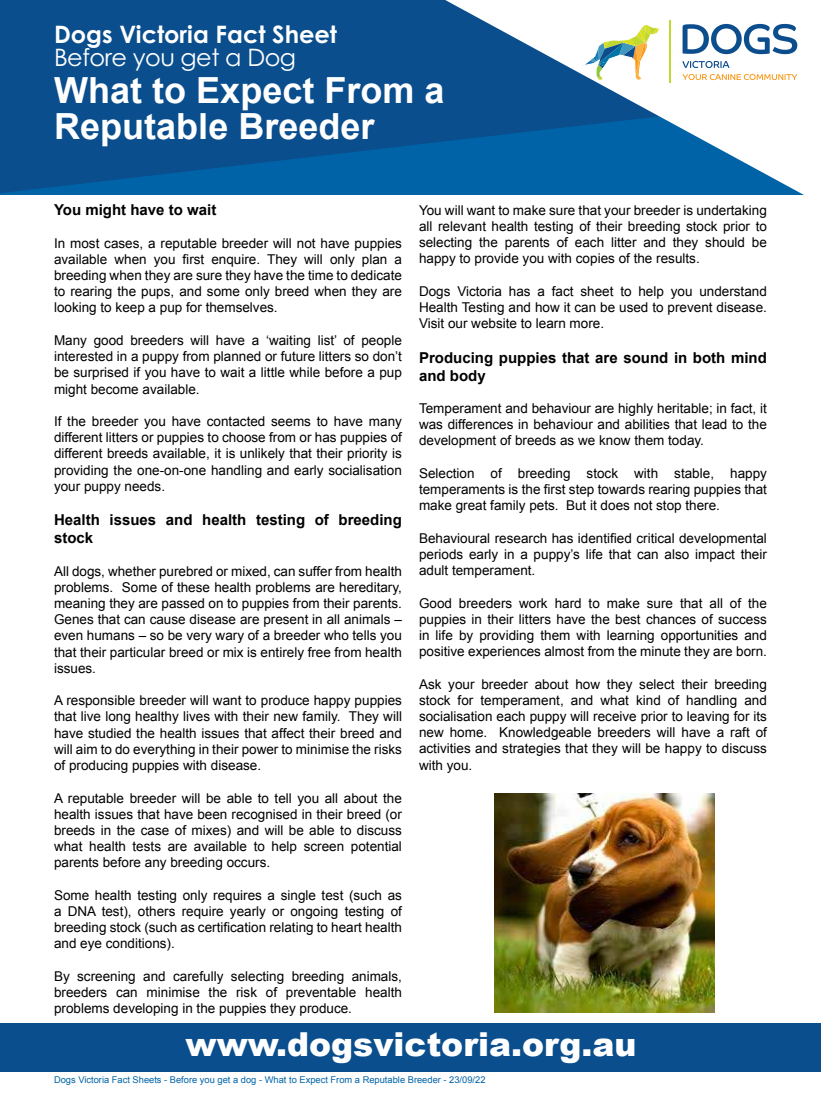
<style>
.page{position:relative;width:821px;height:1115px;background:#fff}
.page>*{position:absolute;margin:0;border:0;box-sizing:border-box;transform-origin:0 0}
.t1{font:700 36px/36px "Arial";color:#fff}
.t2{font:900 33px "Arial";color:#fff}
.t3{font:700 24px "Century Gothic Pro";color:#fff}
.t4{font:24px "Century Gothic Pro";letter-spacing:-.02em;color:#fff}
.t5{font:700 15px/18px "Arial";color:#000}
.t6{font:13.5px/16.2px "Arial";color:#000;text-align:justify}
.t7{font:9.3px "Arial";color:#0063a7}
</style>
<div class="page">
<div style="left:0;top:1022px;width:821px;height:49px;background:#0a4e8d"></div>
<svg style="left:0;top:0;width:445px;height:193px;background:#085090"></svg>
<svg style="left:445px;top:0;width:359px;height:195px"></svg>
<svg style="left:682px;top:24px;width:115px;height:30px"></svg>
<svg style="left:682px;top:61px;width:47px;height:7px"></svg>
<svg style="left:682px;top:74px;width:115px;height:6px"></svg>
<hr style="left:669px;top:21px;width:1px;height:62px;background:#c1d831">
<svg style="left:581px;top:24px;width:79px;height:56px"></svg>
<img style="left:495px;top:793px;width:219px;height:219px">
<h3 class="t3" style="left:54px;top:19px;width:284px">Dogs Victoria Fact Sheet</h3>
<h3 class="t4" style="left:54px;top:42px;width:244px">Before you get a Dog</h3>
<h1 class="t1" style="left:54px;top:74px;width:392px">What to Expect From a<br>Reputable Breeder</h1>
<p class="t5" style="left:54px;top:201px;width:164px">You might have to wait</p>
<p class="t6" style="left:54px;top:235px;width:349px">In most cases, a reputable breeder will not have puppies available when you first enquire. They will only plan a breeding when they are sure they have the time to dedicate to rearing the pups, and some only breed when they are looking to keep a pup for themselves.</p>
<p class="t6" style="left:54px;top:332px;width:349px">Many good breeders will have a ‘waiting list’ of people interested in a puppy from planned or future litters so don’t be surprised if you have to wait a little while before a pup might become available.</p>
<p class="t6" style="left:54px;top:413px;width:349px">If the breeder you have contacted seems to have many different litters or puppies to choose from or has puppies of different breeds available, it is unlikely that their priority is providing the one-on-one handling and early socialisation your puppy needs.</p>
<p class="t5" style="left:54px;top:511px;width:349px">Health issues and health testing of breeding stock</p>
<p class="t6" style="left:54px;top:562px;width:349px">All dogs, whether purebred or mixed, can suffer from health problems. Some of these health problems are hereditary, meaning they are passed on to puppies from their parents.<br>Genes that can cause disease are present in all animals – even humans – so be very wary of a breeder who tells you that their particular breed or mix is entirely free from health issues.</p>
<p class="t6" style="left:54px;top:692px;width:349px">A responsible breeder will want to produce happy puppies that live long healthy lives with their new family. They will have studied the health issues that affect their breed and will aim to do everything in their power to minimise the risks of producing puppies with disease.</p>
<p class="t6" style="left:54px;top:789px;width:349px">A reputable breeder will be able to tell you all about the health issues that have been recognised in their breed (or breeds in the case of mixes) and will be able to discuss what health tests are available to help screen potential parents before any breeding occurs.</p>
<p class="t6" style="left:54px;top:886px;width:349px">Some health testing only requires a single test (such as a DNA test), others require yearly or ongoing testing of breeding stock (such as certification relating to heart health and eye conditions).</p>
<p class="t6" style="left:54px;top:967px;width:349px">By screening and carefully selecting breeding animals, breeders can minimise the risk of preventable health problems developing in the puppies they produce.</p>
<p class="t6" style="left:419px;top:202px;width:349px">You will want to make sure that your breeder is undertaking all relevant health testing of their breeding stock prior to selecting the parents of each litter and they should be happy to provide you with copies of the results.</p>
<p class="t6" style="left:419px;top:283px;width:349px">Dogs Victoria has a fact sheet to help you understand Health Testing and how it can be used to prevent disease.<br>Visit our website to learn more.</p>
<p class="t5" style="left:419px;top:348px;width:349px">Producing puppies that are sound in both mind and body</p>
<p class="t6" style="left:419px;top:400px;width:349px">Temperament and behaviour are highly heritable; in fact, it was differences in behaviour and abilities that lead to the development of breeds as we know them today.</p>
<p class="t6" style="left:419px;top:465px;width:349px">Selection of breeding stock with stable, happy temperaments is the first step towards rearing puppies that make great family pets. But it does not stop there.</p>
<p class="t6" style="left:419px;top:530px;width:349px">Behavioural research has identified critical developmental periods early in a puppy’s life that can also impact their adult temperament.</p>
<p class="t6" style="left:419px;top:594px;width:349px">Good breeders work hard to make sure that all of the puppies in their litters have the best chances of success in life by providing them with learning opportunities and positive experiences almost from the minute they are born.</p>
<p class="t6" style="left:419px;top:675px;width:349px">Ask your breeder about how they select their breeding stock for temperament, and what kind of handling and socialisation each puppy will receive prior to leaving for its new home. Knowledgeable breeders will have a raft of activities and strategies that they will be happy to discuss with you.</p>
<h2 class="t2" style="left:185px;top:1019px;width:452px">www.dogsvictoria.org.au</h2>
<p class="t7" style="left:54px;top:1073px;width:433px">Dogs Victoria Fact Sheets - Before you get a dog - What to Expect From a Reputable Breeder - 23/09/22</p>
</div>
